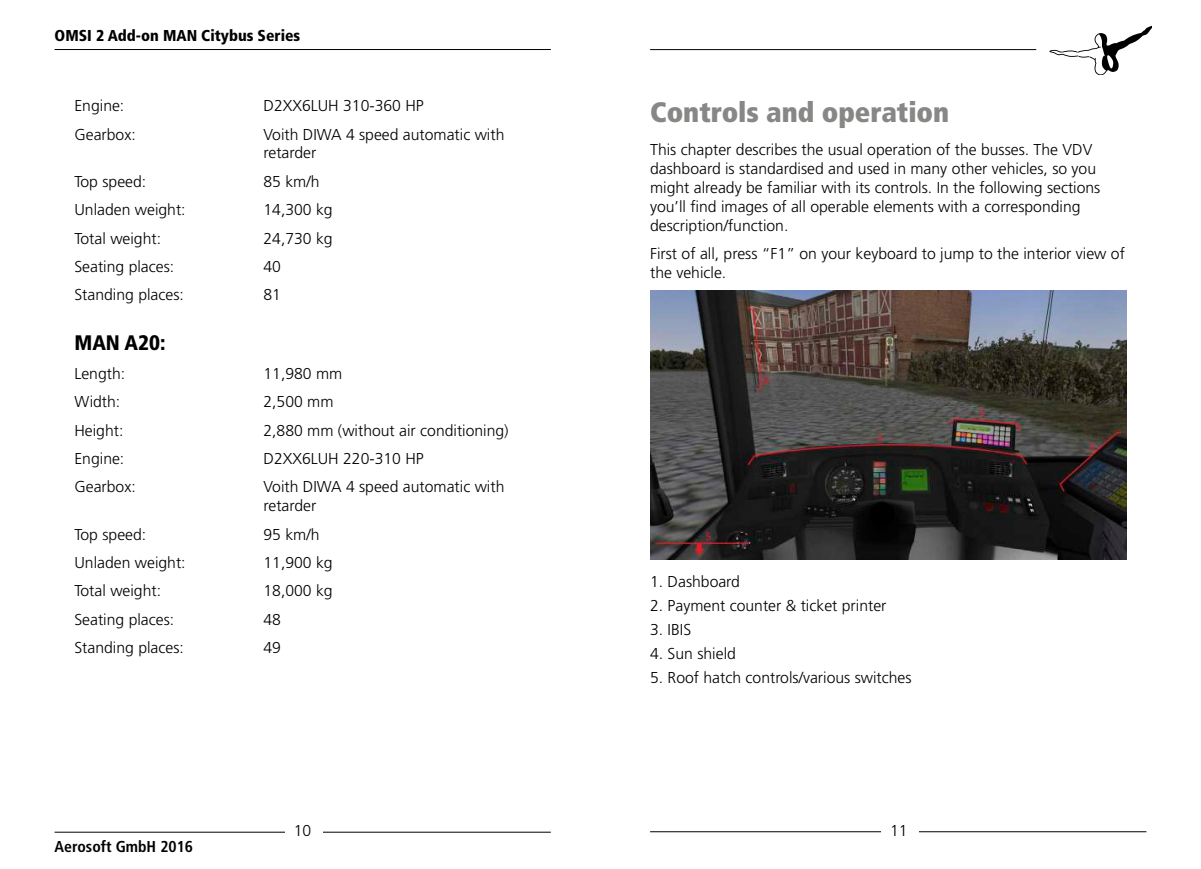
<style>
.page{position:relative;width:1201px;height:869px;background:#fff}
.page>*{position:absolute;margin:0;border:0;box-sizing:border-box;transform-origin:0 0}
.t1{font:900 condensed 28px "Frutiger LT";color:#878786}
.t2{font:900 condensed 21px "Frutiger LT";color:#000}
.t3{font:300 15.75px/18.9px "Frutiger LT";color:#000}
.t4{font:900 condensed 15.75px "Frutiger LT";color:#000}
.t5{font:700 condensed 15.75px "Frutiger LT";color:#000}
</style>
<div class="page">
<hr style="left:55px;top:49px;width:496px;height:1px;background:#000">
<hr style="left:650px;top:49px;width:386px;height:1px;background:#000">
<svg style="left:1049px;top:26px;width:102px;height:49px"></svg>
<hr style="left:55px;top:831px;width:496px;height:1px;background:#000">
<hr style="left:650px;top:830px;width:496px;height:1px;background:#000">
<div style="left:285px;top:820px;width:38px;height:24px;background:#fff"></div>
<div style="left:880px;top:823px;width:38px;height:25px;background:#fff"></div>
<img style="left:650px;top:291px;width:476px;height:268px">
<p class="t4" style="left:55px;top:26px;width:247px">OMSI 2 Add-on MAN Citybus Series</p>
<p class="t3" style="left:74px;top:96px;width:51px">Engine:</p>
<p class="t3" style="left:263px;top:96px;width:162px">D2XX6LUH 310-360 HP</p>
<p class="t3" style="left:74px;top:125px;width:63px">Gearbox:</p>
<p class="t3" style="left:263px;top:125px;width:242px">Voith DIWA 4 speed automatic with retarder</p>
<p class="t3" style="left:74px;top:172px;width:73px">Top speed:</p>
<p class="t3" style="left:263px;top:172px;width:58px">85 km/h</p>
<p class="t3" style="left:74px;top:200px;width:113px">Unladen weight:</p>
<p class="t3" style="left:263px;top:200px;width:71px">14,300 kg</p>
<p class="t3" style="left:74px;top:229px;width:88px">Total weight:</p>
<p class="t3" style="left:263px;top:229px;width:71px">24,730 kg</p>
<p class="t3" style="left:74px;top:257px;width:101px">Seating places:</p>
<p class="t3" style="left:263px;top:257px;width:19px">40</p>
<p class="t3" style="left:74px;top:285px;width:111px">Standing places:</p>
<p class="t3" style="left:263px;top:285px;width:19px">81</p>
<h2 class="t2" style="left:74px;top:330px;width:93px">MAN A20:</h2>
<p class="t3" style="left:74px;top:364px;width:52px">Length:</p>
<p class="t3" style="left:263px;top:364px;width:80px">11,980 mm</p>
<p class="t3" style="left:74px;top:392px;width:47px">Width:</p>
<p class="t3" style="left:263px;top:392px;width:72px">2,500 mm</p>
<p class="t3" style="left:74px;top:420px;width:51px">Height:</p>
<p class="t3" style="left:263px;top:420px;width:247px">2,880 mm (without air conditioning)</p>
<p class="t3" style="left:74px;top:449px;width:51px">Engine:</p>
<p class="t3" style="left:263px;top:449px;width:162px">D2XX6LUH 220-310 HP</p>
<p class="t3" style="left:74px;top:477px;width:63px">Gearbox:</p>
<p class="t3" style="left:263px;top:477px;width:242px">Voith DIWA 4 speed automatic with retarder</p>
<p class="t3" style="left:74px;top:524px;width:73px">Top speed:</p>
<p class="t3" style="left:263px;top:524px;width:58px">95 km/h</p>
<p class="t3" style="left:74px;top:553px;width:113px">Unladen weight:</p>
<p class="t3" style="left:263px;top:553px;width:71px">11,900 kg</p>
<p class="t3" style="left:74px;top:581px;width:88px">Total weight:</p>
<p class="t3" style="left:263px;top:581px;width:71px">18,000 kg</p>
<p class="t3" style="left:74px;top:609px;width:101px">Seating places:</p>
<p class="t3" style="left:263px;top:609px;width:19px">48</p>
<p class="t3" style="left:74px;top:638px;width:111px">Standing places:</p>
<p class="t3" style="left:263px;top:638px;width:19px">49</p>
<h1 class="t1" style="left:650px;top:95px;width:301px">Controls and operation</h1>
<p class="t3" style="left:650px;top:141px;width:452px">This chapter describes the usual operation of the busses. The VDV dashboard is standardised and used in many other vehicles, so you might already be familiar with its controls. In the following sections you’ll find images of all operable elements with a corresponding description/function.</p>
<p class="t3" style="left:650px;top:244px;width:476px">First of all, press “F1” on your keyboard to jump to the interior view of the vehicle.</p>
<p class="t3" style="left:650px;top:572px;width:91px">1. Dashboard</p>
<p class="t3" style="left:650px;top:596px;width:238px">2. Payment counter &amp; ticket printer</p>
<p class="t3" style="left:650px;top:620px;width:43px">3. IBIS</p>
<p class="t3" style="left:650px;top:644px;width:87px">4. Sun shield</p>
<p class="t3" style="left:650px;top:668px;width:263px">5. Roof hatch controls/various switches</p>
<p class="t5" style="left:55px;top:837px;width:140px">Aerosoft GmbH 2016</p>
<p class="t3" style="left:294px;top:820px;width:19px">10</p>
<p class="t3" style="left:890px;top:820px;width:19px">11</p>
</div>
